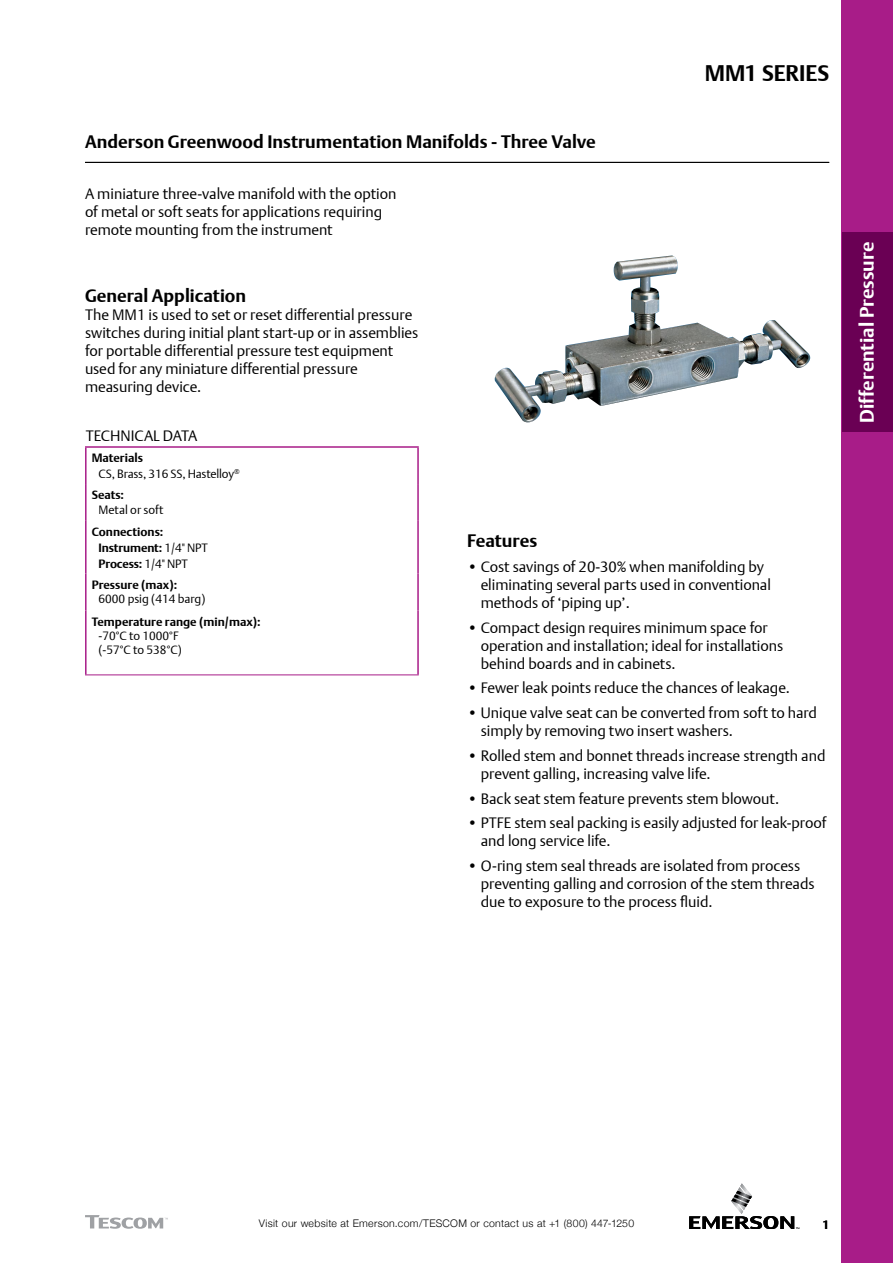
<style>
.page{position:relative;width:893px;height:1263px;background:#fff}
.page>*{position:absolute;margin:0;border:0;box-sizing:border-box;transform-origin:0 0}
.t1{font:700 22.5px "DTL Argo T";color:#000}
.t2{font:700 19.5px "DTL Argo T";color:#fff}
.t3{font:700 18px "DTL Argo T";color:#000}
.t4{font:15px/18px "DTL Argo T Light";color:#000}
.t5{font:700 12px/15.8px "DTL Argo T";color:#000}
.t6{font:12px/14.4px "DTL Argo T Light";letter-spacing:-.005em;color:#000}
.t7{font:300 10.5px "Helvetica Neue";letter-spacing:.03em;color:#000}
.s1{font-family:"DTL Argo T Light";font-weight:400}
</style>
<div class="page">
<div style="left:842px;top:0;width:51px;height:1263px;background:#a81c88"></div>
<svg style="left:85px;top:1215px;width:83px;height:14px"></svg>
<div style="left:842px;top:233px;width:51px;height:199px;background:#6a0054"></div>
<hr style="left:85px;top:162px;width:744px;height:1px;background:#000">
<svg style="left:689px;top:1183px;width:110px;height:46px"></svg>
<hr style="left:85px;top:446px;width:334px;height:2px;background:#a81c88">
<hr style="left:85px;top:448px;width:2px;height:36px;background:#a81c88">
<hr style="left:417px;top:448px;width:2px;height:36px;background:#a81c88">
<hr style="left:85px;top:484px;width:2px;height:37px;background:#a81c88">
<hr style="left:85px;top:521px;width:2px;height:53px;background:#a81c88">
<hr style="left:85px;top:574px;width:2px;height:36px;background:#a81c88">
<hr style="left:417px;top:484px;width:2px;height:37px;background:#a81c88">
<hr style="left:417px;top:521px;width:2px;height:53px;background:#a81c88">
<hr style="left:417px;top:574px;width:2px;height:36px;background:#a81c88">
<hr style="left:85px;top:610px;width:2px;height:64px;background:#a81c88">
<hr style="left:417px;top:610px;width:2px;height:64px;background:#a81c88">
<hr style="left:85px;top:674px;width:334px;height:1px;background:#a81c88">
<img style="left:495px;top:256px;width:315px;height:166px">
<p class="t3" style="left:85px;top:131px;width:512px">Anderson Greenwood Instrumentation Manifolds - Three Valve</p>
<p class="t4" style="left:85px;top:185px;width:313px">A miniature three-valve manifold with the option of metal or soft seats for applications requiring remote mounting from the instrument</p>
<h1 class="t1" style="left:705px;top:60px;width:126px">MM1 SERIES</h1>
<p class="t3" style="left:85px;top:284px;width:163px">General Application</p>
<p class="t4" style="left:85px;top:305px;width:335px">The MM1 is used to set or reset differential pressure switches during initial plant start-up or in assemblies for portable differential pressure test equipment used for any miniature differential pressure measuring device.</p>
<p class="t4" style="left:86px;top:427px;width:113px">TECHNICAL DATA</p>
<p class="t5" style="left:92px;top:450px;width:53px">Materials</p>
<p class="t6" style="left:99px;top:466px;width:143px">CS, Brass, 316 SS, Hastelloy<sup>®</sup></p>
<p class="t5" style="left:92px;top:487px;width:34px">Seats:</p>
<p class="t6" style="left:99px;top:502px;width:67px">Metal or soft</p>
<p class="t5" style="left:99px;top:524px;width:111px;text-indent:-7px">Connections:<br>Instrument: <span class="s1">1/4" NPT<br></span>Process: <span class="s1">1/4" NPT</span></p>
<p class="t5" style="left:92px;top:577px;width:87px">Pressure (max):</p>
<p class="t6" style="left:99px;top:592px;width:108px">6000 psig (414 barg)</p>
<p class="t5" style="left:92px;top:613px;width:170px">Temperature range (min/max):</p>
<p class="t6" style="left:99px;top:628px;width:85px">-70°C to 1000°F (-57°C to 538°C)</p>
<p class="t3" style="left:467px;top:530px;width:72px">Features</p>
<p class="t4" style="left:481px;top:557px;width:292px;text-indent:-14px">• Cost savings of 20-30% when manifolding by eliminating several parts used in conventional methods of ‘piping up’.</p>
<p class="t4" style="left:481px;top:618px;width:304px;text-indent:-14px">• Compact design requires minimum space for operation and installation; ideal for installations behind boards and in cabinets.</p>
<p class="t4" style="left:467px;top:679px;width:324px">• Fewer leak points reduce the chances of leakage.</p>
<p class="t4" style="left:481px;top:704px;width:338px;text-indent:-14px">• Unique valve seat can be converted from soft to hard simply by removing two insert washers.</p>
<p class="t4" style="left:481px;top:746px;width:346px;text-indent:-14px">• Rolled stem and bonnet threads increase strength and prevent galling, increasing valve life.</p>
<p class="t4" style="left:467px;top:789px;width:313px">• Back seat stem feature prevents stem blowout.</p>
<p class="t4" style="left:481px;top:814px;width:347px;text-indent:-14px">• PTFE stem seal packing is easily adjusted for leak-proof and long service life.</p>
<p class="t4" style="left:481px;top:857px;width:335px;text-indent:-14px">• O-ring stem seal threads are isolated from process preventing galling and corrosion of the stem threads due to exposure to the process fluid.</p>
<h2 class="t2" style="left:855px;top:423px;width:183px;rotate:-90deg">Differential Pressure</h2>
<p class="t7" style="left:259px;top:1215px;width:377px">Visit our website at Emerson.com/TESCOM or contact us at +1 (800) 447-1250</p>
<p class="t5" style="left:823px;top:1216px;width:8px">1</p>
</div>
